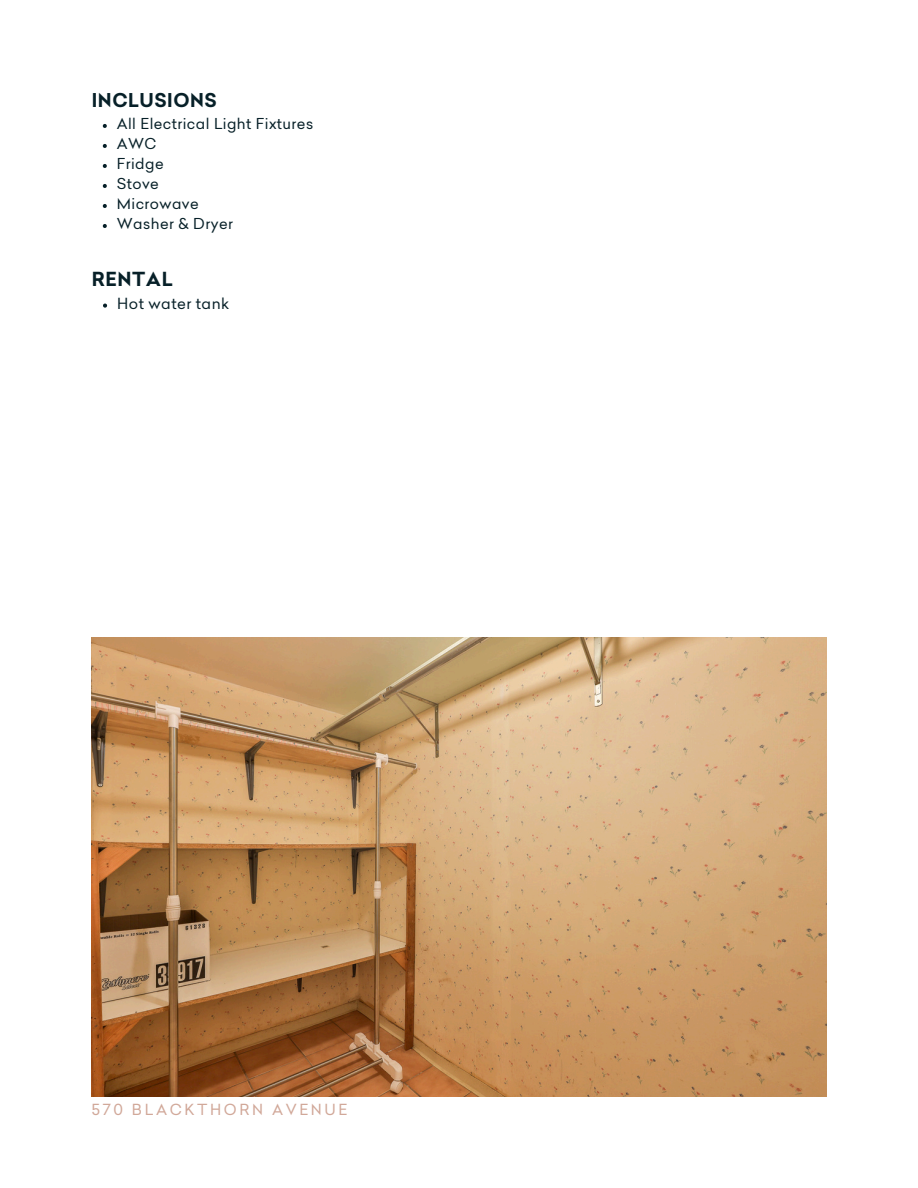
<style>
.page{position:relative;width:918px;height:1188px;background:#fff}
.page>*{position:absolute;margin:0;border:0;box-sizing:border-box;transform-origin:0 0}
.t1{font:700 19.05px "Celias";letter-spacing:.03em;color:#072028}
.t2{font:700 18.6px "Celias";letter-spacing:.03em;color:#072028}
.t3{font:15px "Celias";letter-spacing:.175em;color:#d1a899}
.t4{font:15px "Celias";letter-spacing:.03em;color:#072028}
.t5{font:14.7px/20px "Celias";letter-spacing:.03em;color:#072028}
</style>
<div class="page">
<img style="left:92px;top:637px;width:734px;height:459px">
<svg style="left:103px;top:124px;width:4px;height:4px"></svg>
<svg style="left:103px;top:144px;width:4px;height:4px"></svg>
<svg style="left:103px;top:164px;width:4px;height:4px"></svg>
<svg style="left:103px;top:184px;width:4px;height:4px"></svg>
<svg style="left:103px;top:204px;width:4px;height:4px"></svg>
<svg style="left:103px;top:224px;width:4px;height:4px"></svg>
<svg style="left:103px;top:304px;width:4px;height:4px"></svg>
<p class="t2" style="left:92px;top:93px;width:127px">INCLUSIONS</p>
<p class="t5" style="left:117px;top:115px;width:198px">All Electrical Light Fixtures<br>AWC<br>Fridge<br>Stove<br>Microwave<br>Washer &amp; Dryer</p>
<p class="t1" style="left:92px;top:272px;width:82px">RENTAL</p>
<p class="t4" style="left:117px;top:297px;width:113px">Hot water tank</p>
<h2 class="t3" style="left:92px;top:1104px;width:257px">570 BLACKTHORN AVENUE</h2>
</div>
